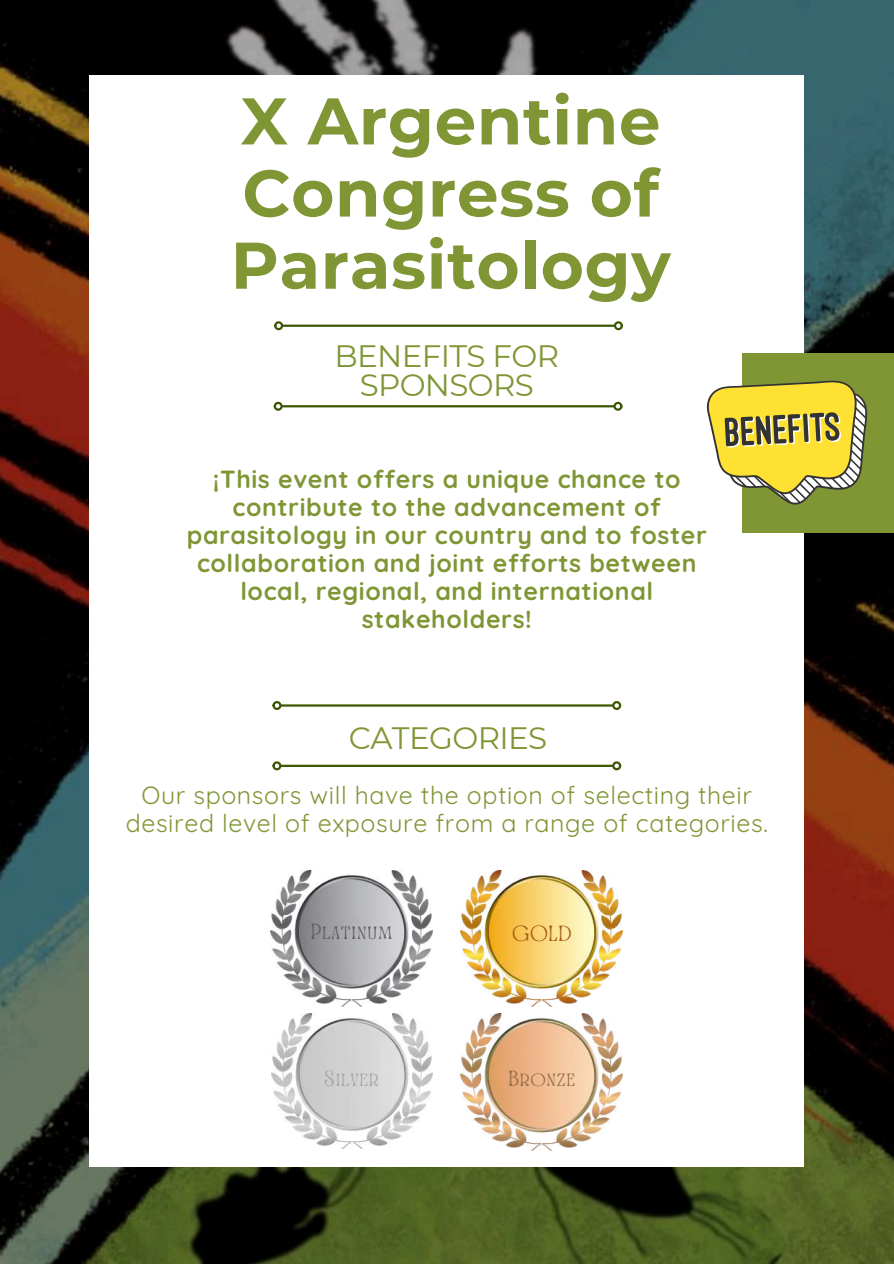
<style>
.page{position:relative;width:894px;height:1264px;background:#fff}
.page>*{position:absolute;margin:0;border:0;box-sizing:border-box;transform-origin:0 0}
.t1{font:700 65.85px/72.2px "Montserrat";letter-spacing:.01em;color:#809635}
.t2{font:30.9px/29.2px "Montserrat";letter-spacing:-.02em;color:#809635;text-align:center}
.t3{font:700 24.75px/28.2px "Quicksand";letter-spacing:.025em;color:#809635;text-align:center}
.t4{font:24.75px/28.2px "Quicksand";letter-spacing:.025em;color:#809635;text-align:center}
.t5{font:21.75px "Awesome Lathusca";color:#5d5e61}
</style>
<div class="page">
<img style="left:0;top:0;width:893px;height:1263px">
<div style="left:89px;top:76px;width:715px;height:1091px;background:#fff"></div>
<hr style="left:282px;top:324px;width:332px;height:3px;background:#3b5704">
<div style="left:274px;top:321px;width:9px;height:9px;border:2px solid #3b5704;border-radius:50%"></div>
<div style="left:613px;top:321px;width:9px;height:9px;border:2px solid #3b5704;border-radius:50%"></div>
<hr style="left:282px;top:405px;width:332px;height:2px;background:#3b5704">
<div style="left:273px;top:402px;width:9px;height:9px;border:2px solid #3b5704;border-radius:50%"></div>
<div style="left:613px;top:402px;width:9px;height:9px;border:2px solid #3b5704;border-radius:50%"></div>
<div style="left:742px;top:353px;width:151px;height:180px;background:#809635"></div>
<svg style="left:706px;top:380px;width:161px;height:125px"></svg>
<hr style="left:281px;top:704px;width:331px;height:2px;background:#3b5704">
<div style="left:272px;top:701px;width:9px;height:9px;border:2px solid #3b5704;border-radius:50%"></div>
<div style="left:612px;top:701px;width:9px;height:9px;border:2px solid #3b5704;border-radius:50%"></div>
<hr style="left:281px;top:764px;width:331px;height:3px;background:#3b5704">
<div style="left:272px;top:761px;width:9px;height:9px;border:2px solid #3b5704;border-radius:50%"></div>
<div style="left:612px;top:761px;width:9px;height:9px;border:2px solid #3b5704;border-radius:50%"></div>
<img style="left:271px;top:870px;width:161px;height:136px">
<img style="left:461px;top:870px;width:161px;height:136px">
<img style="left:271px;top:1013px;width:161px;height:135px">
<img style="left:461px;top:1013px;width:161px;height:137px">
<svg style="left:312px;top:923px;width:9px;height:16px"></svg>
<svg style="left:332px;top:926px;width:7px;height:13px"></svg>
<svg style="left:352px;top:926px;width:3px;height:13px"></svg>
<svg style="left:379px;top:926px;width:12px;height:13px"></svg>
<svg style="left:513px;top:925px;width:57px;height:16px"></svg>
<svg style="left:325px;top:1069px;width:53px;height:17px"></svg>
<svg style="left:509px;top:1070px;width:65px;height:16px"></svg>
<h1 class="t1" style="left:230px;top:85px;width:441px">X Argentine<br>Congress of<br>Parasitology</h1>
<p class="t2" style="left:334px;top:341px;width:226px">BENEFITS FOR<br>SPONSORS</p>
<p class="t3" style="left:187px;top:464px;width:521px">¡This event offers a unique chance to contribute to the advancement of parasitology in our country and to foster collaboration and joint efforts between local, regional, and international stakeholders!</p>
<p class="t2" style="left:349px;top:723px;width:200px">CATEGORIES</p>
<p class="t4" style="left:126px;top:780px;width:643px">Our sponsors will have the option of selecting their desired level of exposure from a range of categories.</p>
<p class="t5" style="left:322px;top:918px;width:57px">● ▼■◆</p>
</div>
